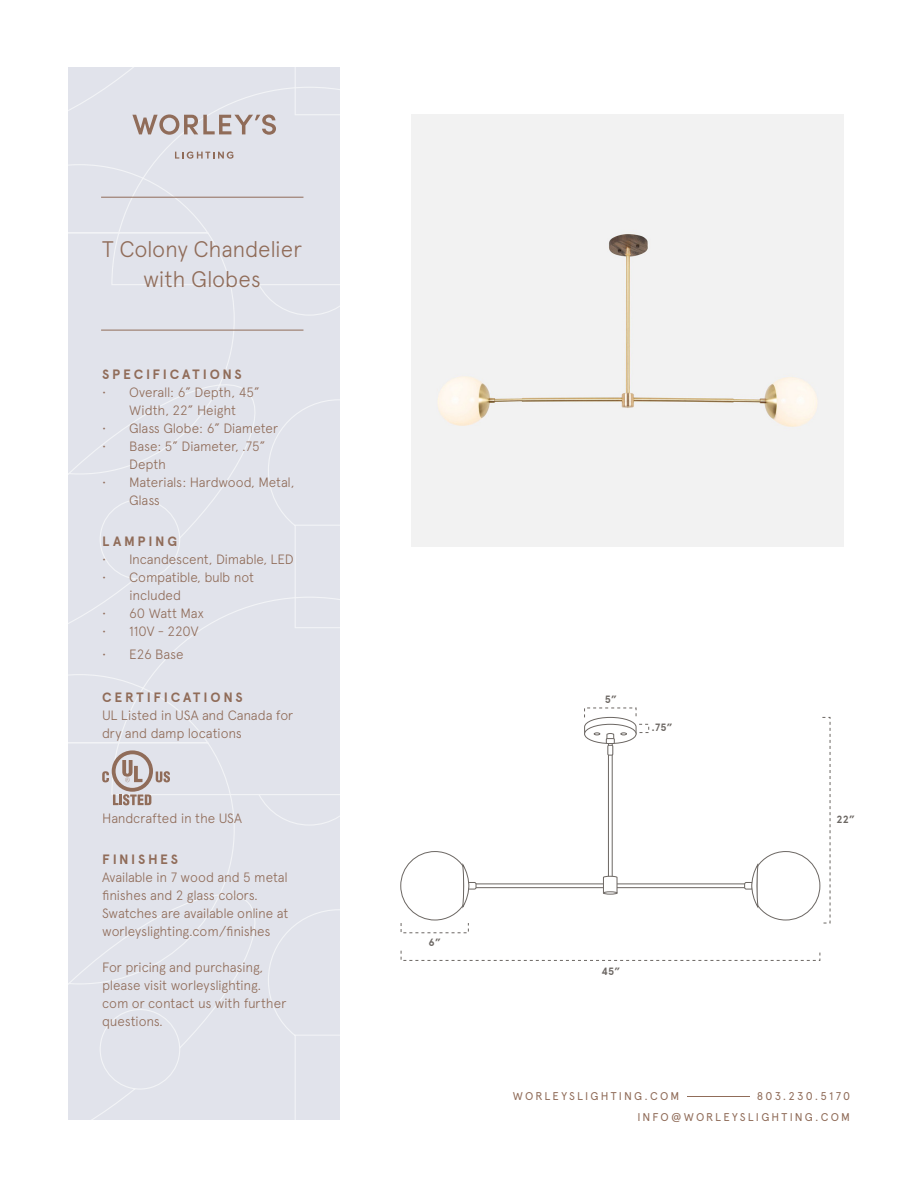
<style>
.page{position:relative;width:918px;height:1188px;background:#fff}
.page>*{position:absolute;margin:0;border:0;box-sizing:border-box;transform-origin:0 0}
.t1{font:300 22.5px/30px "Apercu";letter-spacing:-.015em;color:#906c59;text-align:center}
.t2{font:300 13.5px/18px "Apercu";letter-spacing:-.015em;color:#906c59}
.t3{font:700 13.5px "Apercu";letter-spacing:.205em;color:#906c59}
.t4{font:11.25px "Apercu Pro";letter-spacing:.19em;color:#906c59}
.t5{font:700 10.5px "Apercu";color:#6c6763}
</style>
<div class="page">
<div style="left:412px;top:114px;width:432px;height:432px;background:#f2f2f2"></div>
<div style="left:472px;top:884px;width:277px;height:4px;border:1px solid #6c6763"></div>
<svg style="left:400px;top:851px;width:77px;height:70px"></svg>
<div style="left:584px;top:724px;width:52px;height:20px;border:1px solid #6c6763;border-radius:50%"></div>
<div style="left:608px;top:741px;width:5px;height:143px;border:1px solid #6c6763"></div>
<div style="left:606px;top:738px;width:9px;height:6px;border:1px solid #6c6763"></div>
<div style="left:608px;top:745px;width:5px;height:10px;background:#fff"></div>
<div style="left:607px;top:745px;width:6px;height:10px;border:1px solid #6c6763"></div>
<svg style="left:584px;top:718px;width:53px;height:25px"></svg>
<svg style="left:603px;top:876px;width:15px;height:18px"></svg>
<div style="left:603px;top:891px;width:14px;height:4px;border:1px solid #6c6763;border-radius:50%"></div>
<div style="left:639px;top:724px;width:10px;height:9px;border:1px dashed #6c6763"></div>
<svg style="left:401px;top:950px;width:419px;height:11px"></svg>
<svg style="left:744px;top:717px;width:86px;height:206px"></svg>
<hr style="left:687px;top:1096px;width:62px;height:1px;background:#906c59">
<div style="left:68px;top:146px;width:272px;height:450px;background:#e1e3eb"></div>
<div style="left:68px;top:596px;width:272px;height:524px;background:#e1e3eb"></div>
<svg style="left:102px;top:750px;width:68px;height:55px;background:#cac1c1"></svg>
<svg style="left:68px;top:68px;width:272px;height:78px;background:#dddde3"></svg>
<svg style="left:175px;top:152px;width:58px;height:7px"></svg>
<hr style="left:101px;top:197px;width:202px;height:1px;background:#906c59">
<hr style="left:101px;top:330px;width:202px;height:1px;background:#906c59">
<p class="t1" style="left:102px;top:234px;width:201px">T Colony Chandelier with Globes</p>
<p class="t3" style="left:102px;top:367px;width:141px">SPECIFICATIONS</p>
<p class="t2" style="left:102px;top:384px;width:159px;text-align:center">• Overall: 6” Depth, 45”<br>Width, 22” Height</p>
<p class="t2" style="left:102px;top:420px;width:178px">• Glass Globe: 6” Diameter</p>
<p class="t2" style="left:129px;top:438px;width:138px;text-indent:-27px">• Base: 5” Diameter, .75”<br>Depth</p>
<p class="t2" style="left:129px;top:474px;width:167px;text-indent:-27px">• Materials: Hardwood, Metal,<br>Glass</p>
<p class="t3" style="left:102px;top:533px;width:76px">LAMPING</p>
<p class="t2" style="left:102px;top:550px;width:193px">• Incandescent, Dimable, LED</p>
<p class="t2" style="left:129px;top:568px;width:127px;text-indent:-27px">• Compatible, bulb not included</p>
<p class="t2" style="left:102px;top:604px;width:103px">• 60 Watt Max</p>
<p class="t2" style="left:102px;top:622px;width:98px">• 110V - 220V</p>
<p class="t2" style="left:102px;top:645px;width:83px">• E26 Base</p>
<p class="t3" style="left:102px;top:689px;width:142px">CERTIFICATIONS</p>
<p class="t2" style="left:102px;top:706px;width:193px">UL Listed in USA and Canada for dry and damp locations</p>
<p class="t2" style="left:102px;top:810px;width:141px">Handcrafted in the USA</p>
<p class="t3" style="left:102px;top:851px;width:77px">FINISHES</p>
<p class="t2" style="left:102px;top:868px;width:188px">Available in 7 wood and 5 metal finishes and 2 glass colors.<br>Swatches are available online at worleyslighting.com/finishes</p>
<p class="t2" style="left:102px;top:958px;width:186px">For pricing and purchasing, please visit worleyslighting. com or contact us with further questions.</p>
<p class="t5" style="left:429px;top:936px;width:14px">6”</p>
<p class="t5" style="left:605px;top:693px;width:14px">5”</p>
<p class="t5" style="left:652px;top:721px;width:23px">.75”</p>
<p class="t5" style="left:601px;top:965px;width:20px">45”</p>
<p class="t5" style="left:837px;top:813px;width:20px">22”</p>
<p class="t4" style="left:513px;top:1087px;width:168px">WORLEYSLIGHTING.COM</p>
<p class="t4" style="left:757px;top:1087px;width:95px">803.230.5170</p>
<p class="t4" style="left:637px;top:1108px;width:214px">INFO@WORLEYSLIGHTING.COM</p>
</div>
